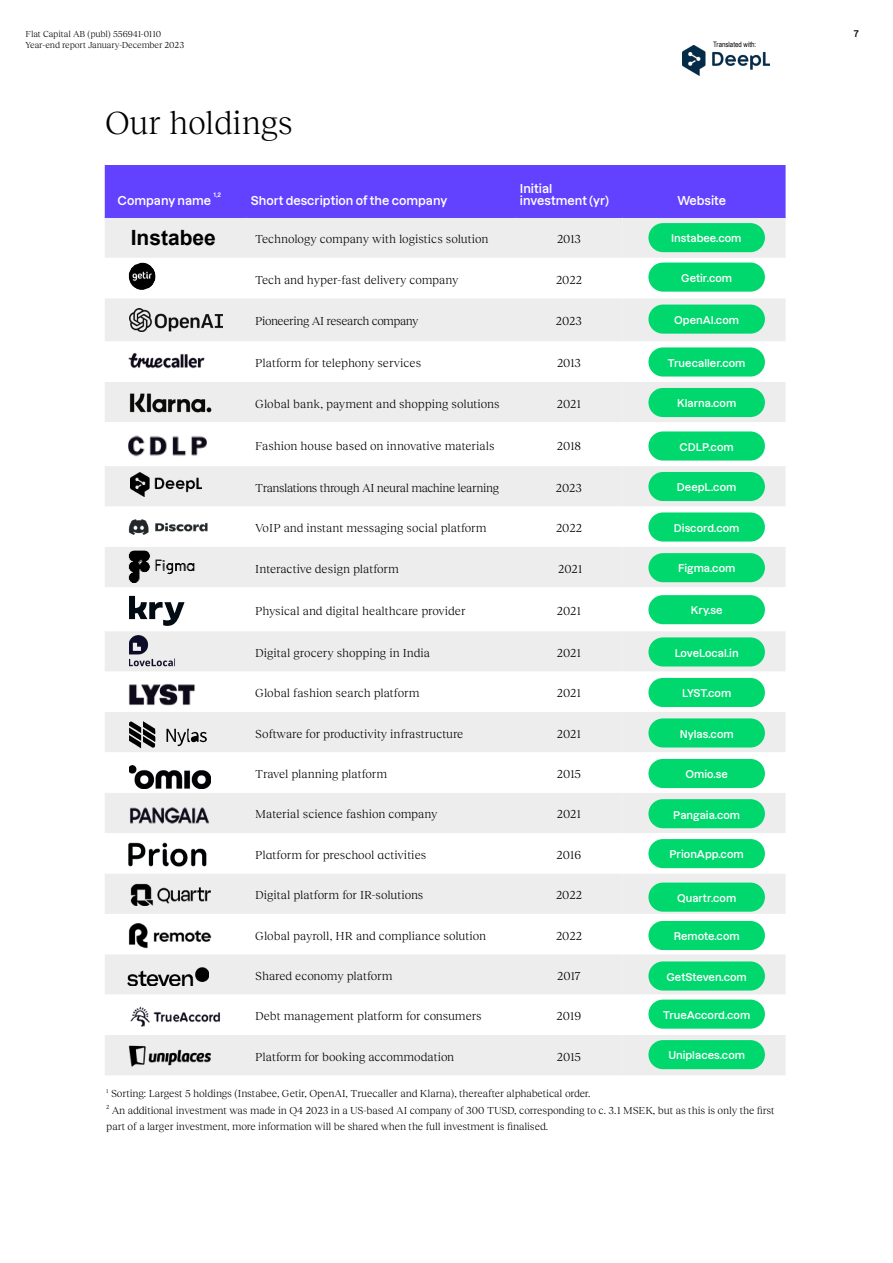
<style>
.page{position:relative;width:893px;height:1263px;background:#fff}
.page>*{position:absolute;margin:0;border:0;box-sizing:border-box;transform-origin:0 0}
.t1{font:33px "Reckless Neue";color:#000}
.t2{font:700 21px "Arial";color:#000}
.t3{font:12px "Reckless Neue";color:#000}
.t4{font:12px "Reckless Neue";letter-spacing:-.03em;color:#000}
.t5{font:600 12px/12px "Dazzed";color:#fff}
.t6{font:10.5px/16.5px "Reckless Neue";letter-spacing:-.01em;color:#000}
.t7{font:600 10.5px "Dazzed";color:#fff}
.t8{font:9px "Reckless Neue";letter-spacing:-.005em;color:#000}
.t9{font:600 9px "Dazzed";color:#000}
.t10{font:7.5px "Arial Narrow";color:#000}
.t11{font:600 6px "Dazzed";color:#fff}
</style>
<div class="page">
<div style="left:105px;top:165px;width:681px;height:52px;background:#6241ff"></div>
<div style="left:105px;top:218px;width:517px;height:857px;background:#ededed"></div>
<div style="left:622px;top:218px;width:164px;height:857px;background:#ededed"></div>
<svg style="left:105px;top:258px;width:517px;height:777px"></svg>
<svg style="left:622px;top:258px;width:164px;height:777px"></svg>
<hr style="left:105px;top:217px;width:142px;height:1px;background:#6241ff">
<hr style="left:516px;top:217px;width:106px;height:1px;background:#6241ff">
<hr style="left:247px;top:217px;width:269px;height:1px;background:#6241ff">
<hr style="left:622px;top:217px;width:164px;height:1px;background:#6241ff">
<svg style="left:107px;top:467px;width:116px;height:32px;background:#cacaca"></svg>
<img style="left:130px;top:387px;width:87px;height:31px">
<img style="left:124px;top:676px;width:72px;height:38px">
<svg style="left:129px;top:714px;width:78px;height:41px;background:#c0c0c0"></svg>
<svg style="left:116px;top:756px;width:108px;height:34px"></svg>
<svg style="left:115px;top:831px;width:108px;height:39px"></svg>
<svg style="left:115px;top:957px;width:106px;height:31px;background:#c4c4c4"></svg>
<div style="left:116px;top:585px;width:81px;height:42px;background:#000;opacity:.75"></div>
<div style="left:117px;top:256px;width:59px;height:37px;background:#000;opacity:.75"></div>
<svg style="left:127px;top:547px;width:72px;height:37px;background:#b3b3b3"></svg>
<div style="left:116px;top:623px;width:73px;height:45px;background:#000;opacity:.75"></div>
<img style="left:127px;top:515px;width:83px;height:23px">
<img style="left:112px;top:799px;width:115px;height:32px">
<img style="left:105px;top:425px;width:144px;height:42px">
<img style="left:129px;top:1004px;width:93px;height:22px">
<img style="left:119px;top:1041px;width:100px;height:28px">
<img style="left:124px;top:882px;width:93px;height:26px">
<img style="left:117px;top:920px;width:104px;height:29px">
<img style="left:129px;top:309px;width:93px;height:23px">
<img style="left:122px;top:349px;width:90px;height:25px">
<div style="left:648px;top:223px;width:117px;height:29px;background:#00d86d;border-radius:15px"></div>
<div style="left:648px;top:305px;width:117px;height:29px;background:#00d86d;border-radius:15px"></div>
<div style="left:648px;top:263px;width:117px;height:29px;background:#00d86d;border-radius:15px"></div>
<div style="left:648px;top:347px;width:117px;height:30px;background:#00d86d;border-radius:15px"></div>
<div style="left:648px;top:388px;width:117px;height:29px;background:#00d86d;border-radius:15px"></div>
<div style="left:648px;top:431px;width:117px;height:30px;background:#00d86d;border-radius:15px"></div>
<div style="left:648px;top:472px;width:117px;height:29px;background:#00d86d;border-radius:15px"></div>
<div style="left:648px;top:512px;width:117px;height:30px;background:#00d86d;border-radius:15px"></div>
<div style="left:648px;top:553px;width:117px;height:29px;background:#00d86d;border-radius:15px"></div>
<div style="left:648px;top:595px;width:117px;height:29px;background:#00d86d;border-radius:15px"></div>
<div style="left:648px;top:637px;width:117px;height:29px;background:#00d86d;border-radius:15px"></div>
<div style="left:648px;top:678px;width:117px;height:29px;background:#00d86d;border-radius:15px"></div>
<div style="left:648px;top:718px;width:117px;height:29px;background:#00d86d;border-radius:15px"></div>
<div style="left:648px;top:759px;width:117px;height:29px;background:#00d86d;border-radius:15px"></div>
<div style="left:648px;top:799px;width:117px;height:29px;background:#00d86d;border-radius:15px"></div>
<div style="left:648px;top:839px;width:117px;height:29px;background:#00d86d;border-radius:15px"></div>
<div style="left:648px;top:882px;width:117px;height:30px;background:#00d86d;border-radius:15px"></div>
<div style="left:648px;top:921px;width:117px;height:29px;background:#00d86d;border-radius:15px"></div>
<div style="left:648px;top:961px;width:117px;height:29px;background:#00d86d;border-radius:15px"></div>
<div style="left:648px;top:999px;width:117px;height:30px;background:#00d86d;border-radius:15px"></div>
<div style="left:648px;top:1040px;width:117px;height:29px;background:#00d86d;border-radius:15px"></div>
<img style="left:683px;top:45px;width:87px;height:30px">
<p class="t8" style="left:26px;top:28px;width:137px">Flat Capital AB (publ) 556941-0110</p>
<p class="t9" style="left:854px;top:26px;width:7px">7</p>
<p class="t8" style="left:26px;top:38px;width:160px">Year-end report January-December 2023</p>
<p class="t10" style="left:713px;top:39px;width:45px">Translated with:</p>
<h1 class="t1" style="left:105px;top:99px;width:189px">Our holdings</h1>
<p class="t11" style="left:213px;top:190px;width:9px">1,2</p>
<p class="t5" style="left:251px;top:193px;width:198px">Short description of the company</p>
<p class="t5" style="left:118px;top:193px;width:95px">Company name</p>
<p class="t5" style="left:520px;top:181px;width:91px">Initial investment (yr)</p>
<p class="t5" style="left:677px;top:193px;width:50px">Website</p>
<h2 class="t2" style="left:131px;top:223px;width:87px">Instabee</h2>
<p class="t3" style="left:255px;top:231px;width:235px">Technology company with logistics solution</p>
<p class="t3" style="left:557px;top:231px;width:25px">2013</p>
<p class="t3" style="left:255px;top:271px;width:205px">Tech and hyper-fast delivery company</p>
<p class="t3" style="left:556px;top:271px;width:27px">2022</p>
<p class="t4" style="left:255px;top:313px;width:165px">Pioneering AI research company</p>
<p class="t3" style="left:556px;top:313px;width:28px">2023</p>
<p class="t3" style="left:255px;top:355px;width:167px">Platform for telephony services</p>
<p class="t3" style="left:557px;top:355px;width:25px">2013</p>
<p class="t3" style="left:255px;top:395px;width:246px">Global bank, payment and shopping solutions</p>
<p class="t3" style="left:557px;top:395px;width:26px">2021</p>
<p class="t3" style="left:255px;top:437px;width:241px">Fashion house based on innovative materials</p>
<p class="t3" style="left:557px;top:437px;width:26px">2018</p>
<p class="t4" style="left:255px;top:479px;width:245px">Translations through AI neural machine learning</p>
<p class="t3" style="left:556px;top:479px;width:28px">2023</p>
<p class="t3" style="left:255px;top:520px;width:233px">VoIP and instant messaging social platform</p>
<p class="t3" style="left:556px;top:520px;width:27px">2022</p>
<p class="t3" style="left:255px;top:560px;width:145px">Interactive design platform</p>
<p class="t3" style="left:558px;top:560px;width:26px">2021</p>
<p class="t3" style="left:255px;top:602px;width:212px">Physical and digital healthcare provider</p>
<p class="t3" style="left:557px;top:602px;width:26px">2021</p>
<p class="t3" style="left:255px;top:644px;width:176px">Digital grocery shopping in India</p>
<p class="t3" style="left:557px;top:644px;width:26px">2021</p>
<p class="t3" style="left:255px;top:685px;width:166px">Global fashion search platform</p>
<p class="t3" style="left:557px;top:685px;width:26px">2021</p>
<p class="t3" style="left:255px;top:725px;width:210px">Software for productivity infrastructure</p>
<p class="t3" style="left:557px;top:725px;width:26px">2021</p>
<p class="t3" style="left:255px;top:765px;width:134px">Travel planning platform</p>
<p class="t3" style="left:557px;top:765px;width:26px">2015</p>
<p class="t3" style="left:255px;top:806px;width:184px">Material science fashion company</p>
<p class="t3" style="left:557px;top:806px;width:26px">2021</p>
<p class="t3" style="left:255px;top:846px;width:173px">Platform for preschool activities</p>
<p class="t3" style="left:557px;top:846px;width:26px">2016</p>
<p class="t3" style="left:255px;top:887px;width:170px">Digital platform for IR-solutions</p>
<p class="t3" style="left:556px;top:887px;width:27px">2022</p>
<p class="t3" style="left:255px;top:927px;width:232px">Global payroll, HR and compliance solution</p>
<p class="t3" style="left:556px;top:927px;width:27px">2022</p>
<p class="t3" style="left:255px;top:967px;width:139px">Shared economy platform</p>
<p class="t3" style="left:557px;top:967px;width:25px">2017</p>
<p class="t3" style="left:255px;top:1008px;width:228px">Debt management platform for consumers</p>
<p class="t3" style="left:557px;top:1008px;width:26px">2019</p>
<p class="t3" style="left:255px;top:1048px;width:201px">Platform for booking accommodation</p>
<p class="t3" style="left:557px;top:1048px;width:26px">2015</p>
<p class="t6" style="left:106px;top:1084px;width:670px"><sup>1</sup> Sorting: Largest 5 holdings (Instabee, Getir, OpenAI, Truecaller and Klarna), thereafter alphabetical order.<br><sup>2</sup> An additional investment was made in Q4 2023 in a US-based AI company of 300 TUSD, corresponding to c. 3.1 MSEK, but as this is only the first part of a larger investment, more information will be shared when the full investment is finalised.</p>
<p class="t7" style="left:671px;top:230px;width:72px">Instabee.com</p>
<p class="t7" style="left:681px;top:269px;width:52px">Getir.com</p>
<p class="t7" style="left:674px;top:311px;width:66px">OpenAI.com</p>
<p class="t7" style="left:668px;top:354px;width:79px">Truecaller.com</p>
<p class="t7" style="left:677px;top:395px;width:61px">Klarna.com</p>
<p class="t7" style="left:680px;top:438px;width:56px">CDLP.com</p>
<p class="t7" style="left:677px;top:479px;width:61px">DeepL.com</p>
<p class="t7" style="left:674px;top:519px;width:67px">Discord.com</p>
<p class="t7" style="left:678px;top:560px;width:59px">Figma.com</p>
<p class="t7" style="left:691px;top:602px;width:33px">Kry.se</p>
<p class="t7" style="left:675px;top:644px;width:65px">LoveLocal.in</p>
<p class="t7" style="left:682px;top:685px;width:51px">LYST.com</p>
<p class="t7" style="left:680px;top:725px;width:55px">Nylas.com</p>
<p class="t7" style="left:686px;top:766px;width:44px">Omio.se</p>
<p class="t7" style="left:673px;top:806px;width:68px">Pangaia.com</p>
<p class="t7" style="left:670px;top:846px;width:76px">PrionApp.com</p>
<p class="t7" style="left:677px;top:889px;width:61px">Quartr.com</p>
<p class="t7" style="left:674px;top:928px;width:68px">Remote.com</p>
<p class="t7" style="left:666px;top:968px;width:82px">GetSteven.com</p>
<p class="t7" style="left:663px;top:1006px;width:89px">TrueAccord.com</p>
<p class="t7" style="left:668px;top:1047px;width:78px">Uniplaces.com</p>
</div>
